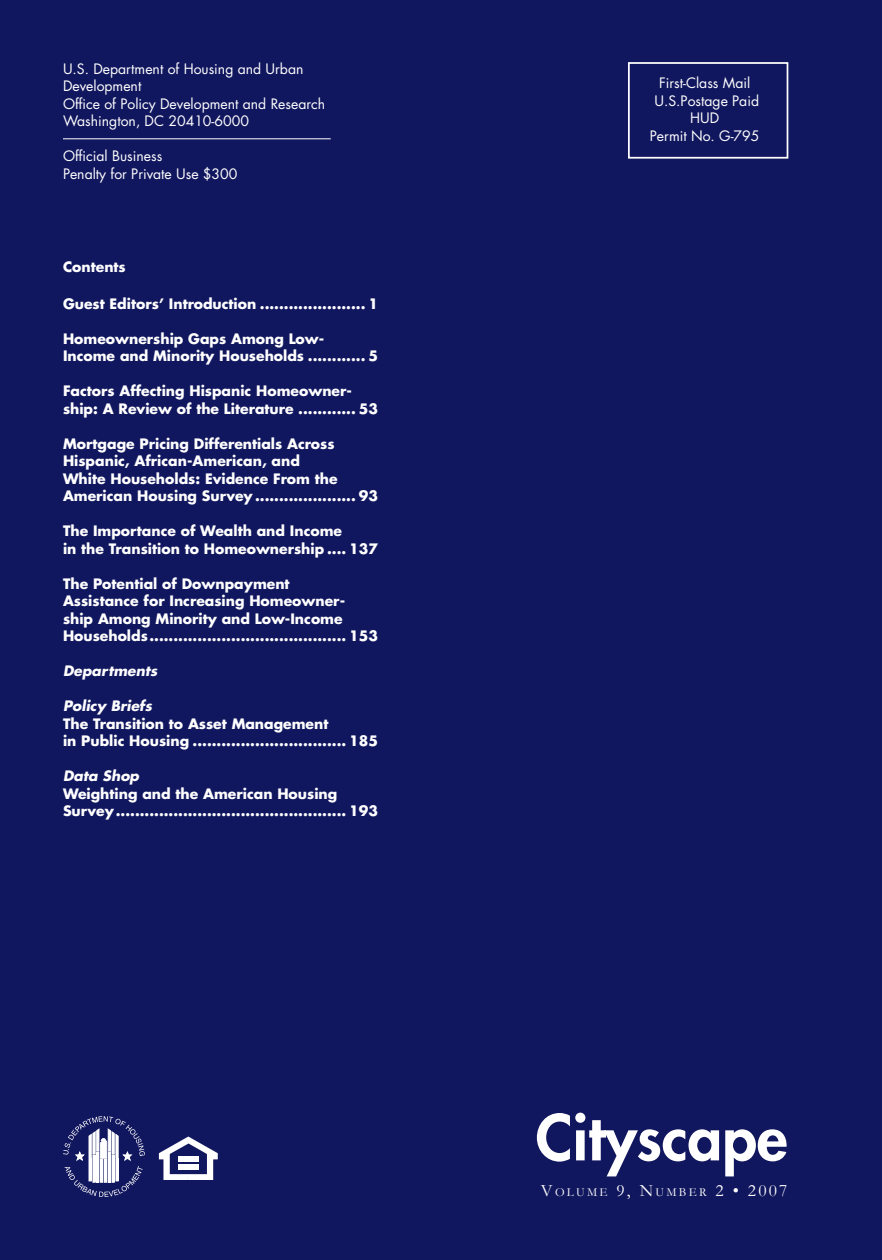
<style>
.page{position:relative;width:882px;height:1260px;background:#11175e}
.page>*{position:absolute;margin:0;border:0;box-sizing:border-box;transform-origin:0 0}
.t1{font:800 61.25px "Futura";color:#fff}
.t2{font:17.5px "Garamond";color:#fff}
.t3{font:700 14px/17.5px "Futura";color:#fff}
.t4{font:14px/17.5px "Futura";color:#fff}
.t5{font:italic 700 14px "Futura";color:#fff}
.s1{font-size:12.25px}
</style>
<div class="page">
<hr style="left:63px;top:138px;width:268px;height:1px;background:#fff">
<div style="left:628px;top:62px;width:160px;height:97px;border:2px solid #fff"></div>
<svg style="left:63px;top:1116px;width:82px;height:81px"></svg>
<svg style="left:159px;top:1137px;width:59px;height:43px"></svg>
<div style="left:178px;top:1156px;width:20px;height:6px;background:#fff"></div>
<div style="left:178px;top:1164px;width:20px;height:6px;background:#fff"></div>
<p class="t4" style="left:63px;top:60px;width:242px">U.S. Department of Housing and Urban<br>Development</p>
<p class="t4" style="left:63px;top:95px;width:264px">Office of Policy Development and Research</p>
<p class="t4" style="left:63px;top:112px;width:188px">Washington, DC 20410-6000</p>
<p class="t4" style="left:63px;top:147px;width:101px">Official Business</p>
<p class="t4" style="left:63px;top:165px;width:176px">Penalty for Private Use $300</p>
<p class="t3" style="left:63px;top:258px;width:64px">Contents</p>
<p class="t3" style="left:63px;top:294px;width:317px">Guest Editors’ Introduction ...................... 1</p>
<p class="t3" style="left:63px;top:329px;width:316px">Homeownership Gaps Among Low-<br>Income and Minority Households ............ 5</p>
<p class="t3" style="left:63px;top:382px;width:317px">Factors Affecting Hispanic Homeowner&shy;ship: A Review of the Literature ............ 53</p>
<p class="t3" style="left:63px;top:434px;width:317px">Mortgage Pricing Differentials Across Hispanic, African-American, and<br>White Households: Evidence From the American Housing Survey ..................... 93</p>
<p class="t3" style="left:63px;top:522px;width:317px">The Importance of Wealth and Income<br>in the Transition to Homeownership .... 137</p>
<p class="t3" style="left:63px;top:574px;width:317px">The Potential of Downpayment<br>Assistance for Increasing Homeowner&shy;ship Among Minority and Low-Income Households......................................... 153</p>
<p class="t5" style="left:63px;top:661px;width:96px">Departments</p>
<p class="t5" style="left:63px;top:696px;width:90px">Policy Briefs</p>
<p class="t3" style="left:63px;top:714px;width:317px">The Transition to Asset Management<br>in Public Housing ................................ 185</p>
<p class="t5" style="left:63px;top:766px;width:78px">Data Shop</p>
<p class="t3" style="left:63px;top:784px;width:317px">Weighting and the American Housing<br>Survey................................................ 193</p>
<p class="t4" style="left:659px;top:74px;width:93px">First-Class Mail</p>
<p class="t4" style="left:655px;top:92px;width:106px">U.S.Postage Paid</p>
<p class="t4" style="left:690px;top:109px;width:31px">HUD</p>
<p class="t4" style="left:650px;top:127px;width:111px">Permit No. G-795</p>
<p class="t1" style="left:536px;top:1097px;width:253px">Cityscape</p>
<p class="t2" style="left:541px;top:1180px;width:248px">V<span class="s1">OLUME</span> 9, N<span class="s1">UMBER</span> 2 • 2007</p>
</div>
